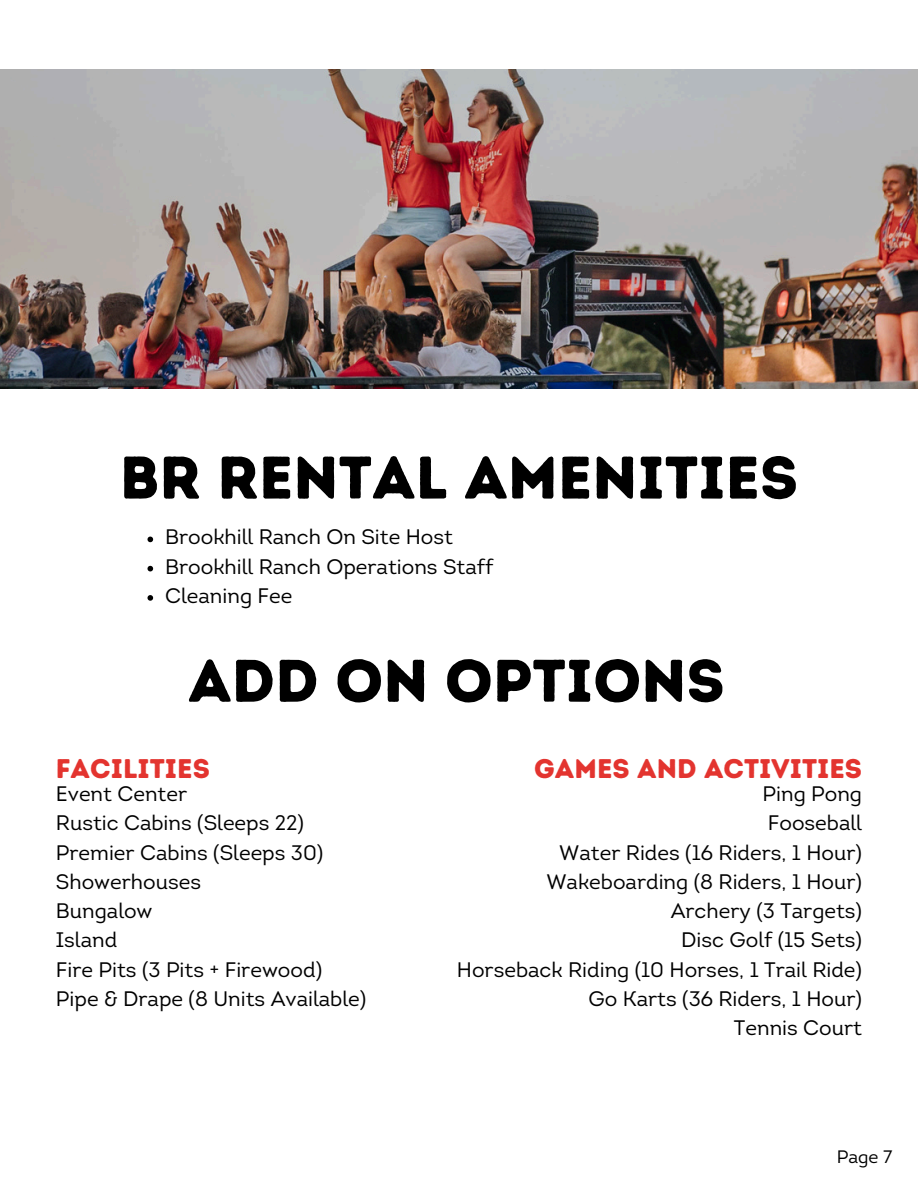
<style>
.page{position:relative;width:918px;height:1188px;background:#fff}
.page>*{position:absolute;margin:0;border:0;box-sizing:border-box;transform-origin:0 0}
.t1{font:60px "Intro Rust Base";color:#000}
.t2{font:27px "Intro Rust Base";color:#e3342f}
.t3{font:21px/29.2px "Intro";color:#000}
.t4{font:18px "Intro";color:#000}
</style>
<div class="page">
<img style="left:0;top:70px;width:918px;height:318px">
<svg style="left:148px;top:537px;width:5px;height:5px"></svg>
<svg style="left:148px;top:566px;width:5px;height:5px"></svg>
<svg style="left:148px;top:595px;width:5px;height:6px"></svg>
<h1 class="t1" style="left:120px;top:442px;width:680px">BR RENTAL AMENITIES</h1>
<p class="t3" style="left:165px;top:525px;width:289px">Brookhill Ranch On Site Host</p>
<p class="t3" style="left:165px;top:554px;width:330px">Brookhill Ranch Operations Staff</p>
<h1 class="t3" style="left:165px;top:583px;width:129px">Cleaning Fee</h1>
<h2 class="t1" style="left:188px;top:645px;width:538px">ADD ON OPTIONS</h2>
<p class="t2" style="left:56px;top:752px;width:156px">FACILITIES</p>
<p class="t2" style="left:534px;top:752px;width:329px">GAMES AND ACTIVITIES</p>
<h3 class="t3" style="left:56px;top:781px;width:312px">Event Center<br>Rustic Cabins (Sleeps 22)<br>Premier Cabins (Sleeps 30)<br>Showerhouses<br>Bungalow<br>Island<br>Fire Pits (3 Pits + Firewood)<br>Pipe &amp; Drape (8 Units Available)</h3>
<h3 class="t3" style="left:457px;top:781px;width:407px;text-align:right">Ping Pong<br>Fooseball<br>Water Rides (16 Riders, 1 Hour)<br>Wakeboarding (8 Riders, 1 Hour)<br>Archery (3 Targets)<br>Disc Golf (15 Sets)<br>Horseback Riding (10 Horses, 1 Trail Ride)<br>Go Karts (36 Riders, 1 Hour)<br>Tennis Court</h3>
<h2 class="t4" style="left:837px;top:1150px;width:57px">Page 7</h2>
</div>
